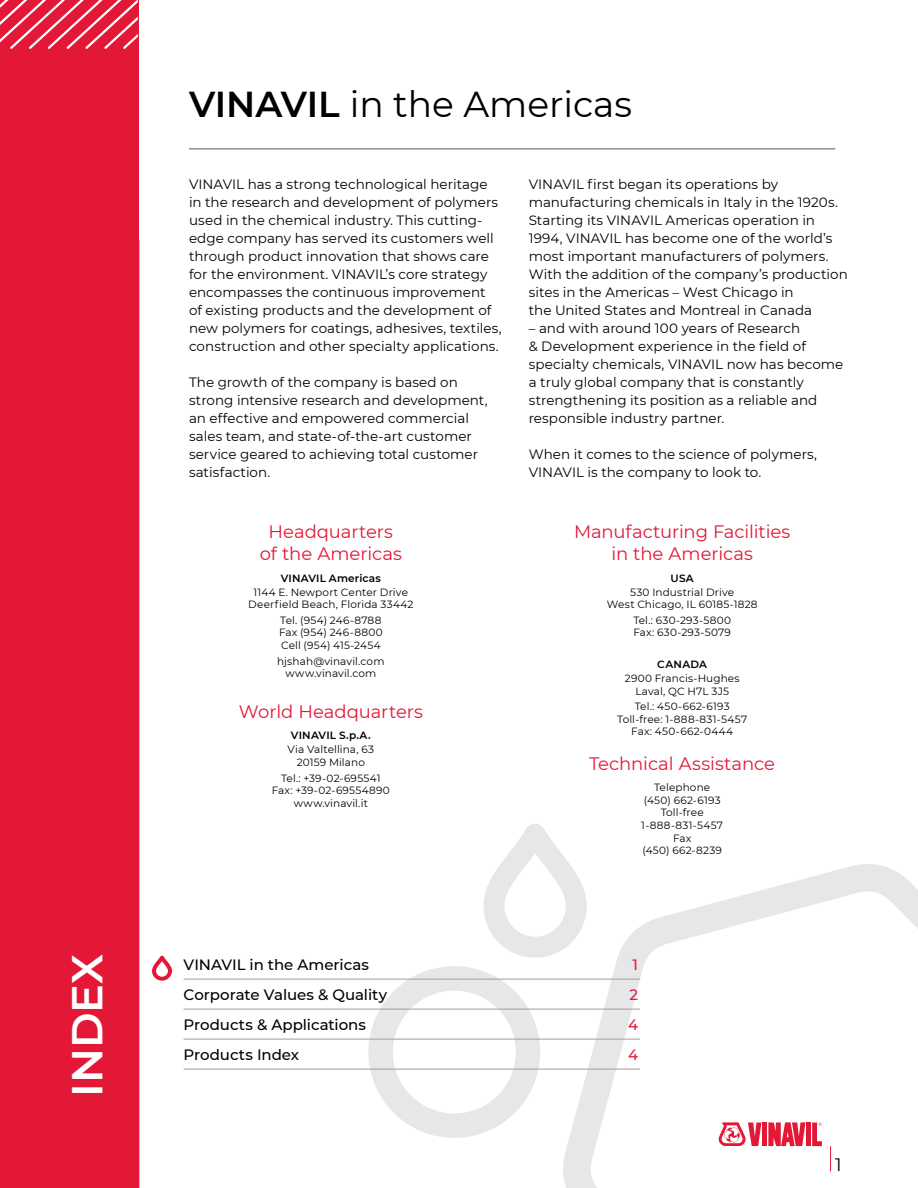
<style>
.page{position:relative;width:918px;height:1188px;background:#fff}
.page>*{position:absolute;margin:0;border:0;box-sizing:border-box;transform-origin:0 0}
.t1{font:600 43.05px "Montserrat";color:#fff}
.t2{font:36px "Montserrat";color:#000}
.t3{font:18px/21.6px "Montserrat";letter-spacing:-.005em;color:#e31837;text-align:center}
.t4{font:18px "Montserrat";color:#000}
.t5{font:500 15px "Montserrat";color:#000}
.t6{font:500 15px "Montserrat";color:#e31837}
.t7{font:13.5px/18px "Montserrat";color:#000}
.t8{font:10.5px/12.6px "Montserrat";letter-spacing:.015em;color:#000;text-align:center}
.t9{font:600 10.5px "Montserrat";letter-spacing:.02em;color:#000}
.s1{font-weight:600}
</style>
<div class="page">
<div style="left:0;top:0;width:139px;height:1188px;background:#e31837"></div>
<svg style="left:559px;top:864px;width:359px;height:324px"></svg>
<svg style="left:368px;top:966px;width:172px;height:172px"></svg>
<svg style="left:483px;top:824px;width:104px;height:134px"></svg>
<svg style="left:152px;top:956px;width:20px;height:25px"></svg>
<hr style="left:189px;top:148px;width:646px;height:1px;background:#58595b">
<hr style="left:184px;top:979px;width:456px;height:1px;background:#a89b91">
<hr style="left:184px;top:1009px;width:456px;height:1px;background:#a89b91">
<hr style="left:184px;top:1039px;width:456px;height:1px;background:#a89b91">
<hr style="left:184px;top:1069px;width:456px;height:1px;background:#a89b91">
<h1 class="t1" style="left:57px;top:1097px;width:144px;rotate:-90deg">INDEX</h1>
<h2 class="t2" style="left:189px;top:79px;width:445px"><span class="s1">VINAVIL</span> in the Americas</h2>
<p class="t7" style="left:189px;top:175px;width:314px">VINAVIL has a strong technological heritage in the research and development of polymers used in the chemical industry. This cutting&shy;edge company has served its customers well through product innovation that shows care for the environment. VINAVIL’s core strategy encompasses the continuous improvement of existing products and the development of new polymers for coatings, adhesives, textiles, construction and other specialty applications.</p>
<p class="t7" style="left:189px;top:373px;width:300px">The growth of the company is based on strong intensive research and development, an effective and empowered commercial sales team, and state-of-the-art customer service geared to achieving total customer satisfaction.</p>
<h3 class="t3" style="left:260px;top:521px;width:144px">Headquarters of the Americas</h3>
<p class="t9" style="left:281px;top:570px;width:102px">VINAVIL Americas</p>
<p class="t8" style="left:248px;top:585px;width:167px">1144 E. Newport Center Drive<br>Deerfield Beach, Florida 33442</p>
<p class="t8" style="left:279px;top:613px;width:105px;text-align:left">Tel. (954) 246-8788<br>Fax (954) 246-8800<br>Cell (954) 415-2454</p>
<p class="t8" style="left:277px;top:654px;width:109px">hjshah@vinavil.com www.vinavil.com</p>
<h3 class="t3" style="left:239px;top:700px;width:186px">World Headquarters</h3>
<p class="t9" style="left:291px;top:728px;width:81px">VINAVIL S.p.A.</p>
<p class="t8" style="left:288px;top:743px;width:88px">Via Valtellina, 63<br>20159 Milano</p>
<p class="t8" style="left:272px;top:771px;width:120px">Tel.: +39-02-695541<br>Fax: +39-02-69554890 www.vinavil.it</p>
<p class="t7" style="left:529px;top:175px;width:321px">VINAVIL first began its operations by manufacturing chemicals in Italy in the 1920s.<br>Starting its VINAVIL Americas operation in 1994, VINAVIL has become one of the world’s most important manufacturers of polymers.<br>With the addition of the company’s production sites in the Americas – West Chicago in<br>the United States and Montreal in Canada</p>
<p class="t7" style="left:529px;top:319px;width:316px">– and with around 100 years of Research<br>&amp; Development experience in the field of specialty chemicals, VINAVIL now has become a truly global company that is constantly strengthening its position as a reliable and responsible industry partner.</p>
<p class="t7" style="left:529px;top:445px;width:290px">When it comes to the science of polymers,<br>VINAVIL is the company to look to.</p>
<h3 class="t3" style="left:574px;top:521px;width:218px">Manufacturing Facilities in the Americas</h3>
<p class="t9" style="left:671px;top:570px;width:25px">USA</p>
<p class="t8" style="left:607px;top:585px;width:152px">530 Industrial Drive<br>West Chicago, IL 60185-1828</p>
<p class="t8" style="left:633px;top:613px;width:99px;text-align:left">Tel.: 630-293-5800<br>Fax: 630-293-5079</p>
<p class="t9" style="left:657px;top:657px;width:51px">CANADA</p>
<p class="t8" style="left:625px;top:672px;width:116px">2900 Francis-Hughes<br>Laval, QC H7L 3J5</p>
<p class="t8" style="left:617px;top:700px;width:131px">Tel.: 450-662-6193<br>Toll-free: 1-888-831-5457<br>Fax: 450-662-0444</p>
<h3 class="t3" style="left:589px;top:752px;width:187px">Technical Assistance</h3>
<p class="t8" style="left:641px;top:781px;width:83px">Telephone (450) 662-6193<br>Toll-free<br>1-888-831-5457<br>Fax<br>(450) 662-8239</p>
<p class="t5" style="left:184px;top:954px;width:187px">VINAVIL in the Americas</p>
<p class="t6" style="left:633px;top:954px;width:7px">1</p>
<p class="t5" style="left:184px;top:984px;width:205px">Corporate Values &amp; Quality</p>
<p class="t6" style="left:629px;top:984px;width:10px">2</p>
<p class="t5" style="left:184px;top:1014px;width:184px">Products &amp; Applications</p>
<p class="t6" style="left:628px;top:1014px;width:12px">4</p>
<p class="t5" style="left:184px;top:1044px;width:117px">Products Index</p>
<p class="t6" style="left:628px;top:1044px;width:12px">4</p>
<h3 class="t4" style="left:835px;top:1153px;width:8px">1</h3>
</div>
